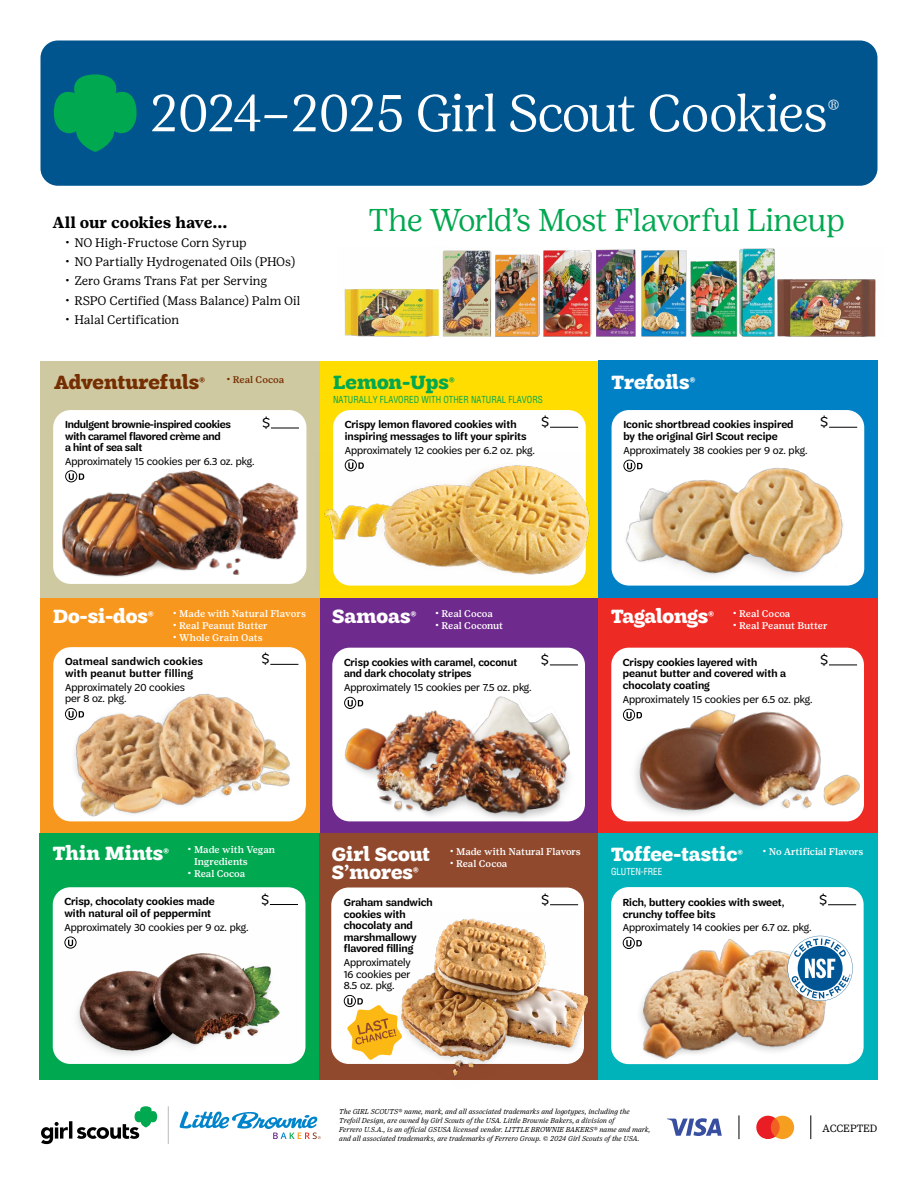
<style>
.page{position:relative;width:918px;height:1188px;background:#fff}
.page>*{position:absolute;margin:0;border:0;box-sizing:border-box;transform-origin:0 0}
.t1{font:300 51.75px "Girl Scout Display";letter-spacing:-.02em;color:#fff}
.t2{font:300 31.5px "Girl Scout Display";letter-spacing:-.01em;color:#00a850}
.t3{font:300 21.45px "Girl Scout Display";color:#fff}
.t4{font:700 20.4px/18px "Trefoil Slab";color:#fff}
.t5{font:700 20.4px "Trefoil Slab";letter-spacing:-.02em;color:#fff}
.t6{font:700 20.4px "Trefoil Slab";letter-spacing:-.005em;color:#00a850}
.t7{font:700 20.25px "Trefoil Slab";letter-spacing:-.005em;color:#752e01}
.t8{font:16.5px "Trefoil Sans";color:#000}
.t9{font:700 15.9px "Girl Scout Text";color:#000}
.t10{font:12.3px "Girl Scout Text";letter-spacing:-.005em;color:#000}
.t11{font:600 10.95px/11.6px "Trefoil Sans";color:#000}
.t12{font:10.95px/11.6px "Trefoil Sans";color:#000}
.t13{font:600 10.95px/11.6px "Trefoil Sans";letter-spacing:-.02em;color:#000}
.t14{font:600 10.95px/11.6px "Trefoil Sans";letter-spacing:.025em;color:#000}
.t15{font:10.5px "Girl Scout Text";letter-spacing:-.015em;color:#000}
.t16{font:500 9.75px/12px "Girl Scout Text";color:#fff}
.t17{font:500 9.75px "Girl Scout Text";letter-spacing:-.02em;color:#fff}
.t18{font:500 9.75px "Girl Scout Text";color:#752e01}
.t19{font:condensed 9.45px "Helvetica";color:#00a850;scale:.95 1}
.t20{font:condensed 9.45px "Helvetica";color:#fff;scale:.95 1}
.t21{font:italic 7.2px/9px "Girl Scout Text";letter-spacing:-.005em;color:#000}
</style>
<div class="page">
<div style="left:40px;top:598px;width:280px;height:237px;background:#f8971d"></div>
<div style="left:40px;top:40px;width:837px;height:146px;background:#00558f;border-radius:17px"></div>
<div style="left:41px;top:361px;width:279px;height:237px;background:#cfc9a2"></div>
<div style="left:53px;top:410px;width:253px;height:174px;background:#fff;border-radius:17px"></div>
<img style="left:53px;top:464px;width:254px;height:120px">
<svg style="left:65px;top:470px;width:19px;height:12px"></svg>
<div style="left:320px;top:598px;width:279px;height:235px;background:#6e2a8d"></div>
<div style="left:332px;top:648px;width:253px;height:173px;background:#fff;border-radius:17px"></div>
<img style="left:333px;top:696px;width:252px;height:126px">
<svg style="left:344px;top:697px;width:19px;height:12px"></svg>
<div style="left:598px;top:598px;width:280px;height:235px;background:#ee2a24"></div>
<div style="left:611px;top:648px;width:253px;height:173px;background:#fff;border-radius:17px"></div>
<div style="left:320px;top:361px;width:279px;height:237px;background:#fd0"></div>
<div style="left:333px;top:410px;width:253px;height:176px;background:#fff;border-radius:17px"></div>
<img style="left:324px;top:453px;width:266px;height:133px">
<div style="left:598px;top:833px;width:279px;height:246px;background:#00b3ba"></div>
<div style="left:40px;top:833px;width:279px;height:246px;background:#00a850"></div>
<div style="left:53px;top:887px;width:252px;height:177px;background:#fff;border-radius:17px"></div>
<img style="left:63px;top:1058px;width:238px;height:6px">
<img style="left:77px;top:953px;width:203px;height:102px">
<div style="left:599px;top:361px;width:279px;height:237px;background:#0081c6"></div>
<div style="left:612px;top:410px;width:252px;height:176px;background:#fff;border-radius:17px"></div>
<svg style="left:64px;top:936px;width:13px;height:13px"></svg>
<div style="left:611px;top:887px;width:253px;height:177px;background:#fff;border-radius:17px"></div>
<div style="left:53px;top:647px;width:253px;height:174px;background:#fff;border-radius:17px"></div>
<img style="left:53px;top:675px;width:249px;height:147px">
<svg style="left:65px;top:708px;width:19px;height:12px"></svg>
<div style="left:319px;top:833px;width:279px;height:246px;background:#90492d"></div>
<div style="left:331px;top:888px;width:253px;height:176px;background:#fff;border-radius:17px"></div>
<img style="left:381px;top:887px;width:203px;height:19px">
<img style="left:354px;top:918px;width:239px;height:162px">
<svg style="left:54px;top:74px;width:83px;height:78px"></svg>
<svg style="left:345px;top:459px;width:19px;height:12px"></svg>
<img style="left:620px;top:935px;width:236px;height:130px">
<svg style="left:41px;top:1106px;width:116px;height:38px"></svg>
<svg style="left:180px;top:1111px;width:141px;height:28px"></svg>
<hr style="left:168px;top:1106px;width:1px;height:38px;background:#b8babc">
<svg style="left:788px;top:936px;width:65px;height:65px"></svg>
<svg style="left:271px;top:428px;width:28px;height:1px"></svg>
<svg style="left:550px;top:427px;width:28px;height:1px"></svg>
<svg style="left:829px;top:427px;width:28px;height:1px"></svg>
<svg style="left:270px;top:664px;width:28px;height:1px"></svg>
<svg style="left:550px;top:665px;width:28px;height:1px"></svg>
<svg style="left:829px;top:665px;width:28px;height:1px"></svg>
<svg style="left:270px;top:904px;width:28px;height:1px"></svg>
<svg style="left:550px;top:904px;width:28px;height:1px"></svg>
<svg style="left:828px;top:904px;width:28px;height:1px"></svg>
<img style="left:611px;top:681px;width:253px;height:141px">
<img style="left:611px;top:446px;width:246px;height:140px">
<img style="left:344px;top:248px;width:532px;height:89px">
<svg style="left:739px;top:1115px;width:1px;height:24px"></svg>
<svg style="left:811px;top:1115px;width:1px;height:24px"></svg>
<svg style="left:667px;top:1118px;width:55px;height:18px"></svg>
<svg style="left:756px;top:1115px;width:38px;height:25px"></svg>
<svg style="left:344px;top:995px;width:58px;height:65px"></svg>
<h1 class="t1" style="left:150px;top:84px;width:679px">2024–2025 Girl Scout Cookies</h1>
<h3 class="t3" style="left:827px;top:96px;width:14px">®</h3>
<h3 class="t9" style="left:53px;top:213px;width:176px">All our cookies have...</h3>
<p class="t10" style="left:65px;top:236px;width:183px">• NO High-Fructose Corn Syrup</p>
<p class="t10" style="left:65px;top:255px;width:232px">• NO Partially Hydrogenated Oils (PHOs)</p>
<p class="t10" style="left:65px;top:274px;width:203px">• Zero Grams Trans Fat per Serving</p>
<p class="t10" style="left:65px;top:293px;width:236px">• RSPO Certified (Mass Balance) Palm Oil</p>
<p class="t10" style="left:65px;top:313px;width:115px">• Halal Certification</p>
<h2 class="t2" style="left:369px;top:202px;width:478px">The World’s Most Flavorful Lineup</h2>
<h3 class="t4" style="left:612px;top:373px;width:85px">Trefoils<sup>®</sup></h3>
<h3 class="t7" style="left:54px;top:371px;width:153px">Adventurefuls<sup>®</sup></h3>
<p class="t13" style="left:65px;top:419px;width:167px">Indulgent brownie-inspired cookies with caramel flavored crème and<br>a hint of sea salt</p>
<p class="t12" style="left:65px;top:456px;width:191px">Approximately 15 cookies per 6.3 oz. pkg.</p>
<h3 class="t6" style="left:333px;top:371px;width:123px">Lemon-Ups<sup>®</sup></h3>
<p class="t19" style="left:333px;top:393px;width:222px">NATURALLY FLAVORED WITH OTHER NATURAL FLAVORS</p>
<p class="t18" style="left:226px;top:374px;width:59px">• Real Cocoa</p>
<h3 class="t8" style="left:262px;top:414px;width:10px">$</h3>
<h3 class="t8" style="left:541px;top:413px;width:10px">$</h3>
<h3 class="t8" style="left:820px;top:413px;width:10px">$</h3>
<p class="t11" style="left:345px;top:419px;width:183px">Crispy lemon flavored cookies with inspiring messages to lift your spirits</p>
<p class="t12" style="left:345px;top:444px;width:192px">Approximately 12 cookies per 6.2 oz. pkg.</p>
<p class="t11" style="left:623px;top:419px;width:172px">Iconic shortbread cookies inspired by the original Girl Scout recipe</p>
<p class="t12" style="left:623px;top:444px;width:186px">Approximately 38 cookies per 9 oz. pkg.</p>
<h3 class="t5" style="left:611px;top:605px;width:105px">Tagalongs<sup>®</sup></h3>
<p class="t16" style="left:733px;top:607px;width:59px">• Real Cocoa</p>
<h3 class="t4" style="left:53px;top:607px;width:102px">Do-si-dos<sup>®</sup></h3>
<p class="t14" style="left:65px;top:656px;width:140px">Oatmeal sandwich cookies with peanut butter filling</p>
<p class="t12" style="left:65px;top:681px;width:122px">Approximately 20 cookies per 8 oz. pkg.</p>
<h3 class="t4" style="left:332px;top:607px;width:86px">Samoas<sup>®</sup></h3>
<p class="t16" style="left:435px;top:607px;width:59px">• Real Cocoa</p>
<p class="t17" style="left:435px;top:620px;width:70px">• Real Coconut</p>
<p class="t16" style="left:173px;top:608px;width:135px">• Made with Natural Flavors</p>
<p class="t16" style="left:173px;top:620px;width:96px">• Real Peanut Butter</p>
<p class="t16" style="left:173px;top:632px;width:92px">• Whole Grain Oats</p>
<p class="t16" style="left:733px;top:619px;width:96px">• Real Peanut Butter</p>
<h3 class="t8" style="left:261px;top:650px;width:10px">$</h3>
<h3 class="t8" style="left:541px;top:651px;width:10px">$</h3>
<h3 class="t8" style="left:820px;top:651px;width:10px">$</h3>
<p class="t11" style="left:344px;top:656px;width:175px">Crisp cookies with caramel, coconut and dark chocolaty stripes</p>
<p class="t12" style="left:344px;top:682px;width:189px">Approximately 15 cookies per 7.5 oz. pkg.</p>
<p class="t11" style="left:623px;top:656px;width:165px">Crispy cookies layered with peanut butter and covered with a chocolaty coating</p>
<p class="t12" style="left:623px;top:693px;width:191px">Approximately 15 cookies per 6.5 oz. pkg.</p>
<h3 class="t4" style="left:53px;top:844px;width:118px">Thin Mints<sup>®</sup></h3>
<p class="t16" style="left:194px;top:843px;width:83px;text-indent:-6px">• Made with Vegan<br>Ingredients</p>
<p class="t16" style="left:188px;top:867px;width:59px">• Real Cocoa</p>
<h3 class="t4" style="left:332px;top:845px;width:100px">Girl Scout<br>S’mores<sup>®</sup></h3>
<p class="t11" style="left:344px;top:897px;width:91px">Graham sandwich cookies with chocolaty and marshmallowy flavored filling</p>
<p class="t12" style="left:344px;top:957px;width:68px;text-align:justify">Approximately 16 cookies per 8.5 oz. pkg.</p>
<h3 class="t4" style="left:611px;top:845px;width:134px">Toffee-tastic<sup>®</sup></h3>
<p class="t20" style="left:611px;top:865px;width:55px">GLUTEN-FREE</p>
<p class="t16" style="left:762px;top:845px;width:102px">• No Artificial Flavors</p>
<p class="t16" style="left:450px;top:845px;width:133px">• Made with Natural Flavors</p>
<p class="t16" style="left:450px;top:857px;width:59px">• Real Cocoa</p>
<h3 class="t8" style="left:261px;top:890px;width:10px">$</h3>
<h3 class="t8" style="left:541px;top:890px;width:10px">$</h3>
<h3 class="t8" style="left:819px;top:890px;width:10px">$</h3>
<p class="t11" style="left:64px;top:896px;width:152px">Crisp, chocolaty cookies made with natural oil of peppermint</p>
<p class="t12" style="left:64px;top:921px;width:186px">Approximately 30 cookies per 9 oz. pkg.</p>
<p class="t11" style="left:623px;top:897px;width:163px">Rich, buttery cookies with sweet, crunchy toffee bits</p>
<p class="t12" style="left:623px;top:922px;width:191px">Approximately 14 cookies per 6.7 oz. pkg.</p>
<p class="t21" style="left:339px;top:1107px;width:313px">The GIRL SCOUTS® name, mark, and all associated trademarks and logotypes, including the Trefoil Design, are owned by Girl Scouts of the USA. Little Brownie Bakers, a division of<br>Ferrero U.S.A., is an official GSUSA licensed vendor. LITTLE BROWNIE BAKERS® name and mark, and all associated trademarks, are trademarks of Ferrero Group. © 2024 Girl Scouts of the USA.</p>
<p class="t15" style="left:823px;top:1122px;width:56px">ACCEPTED</p>
</div>
